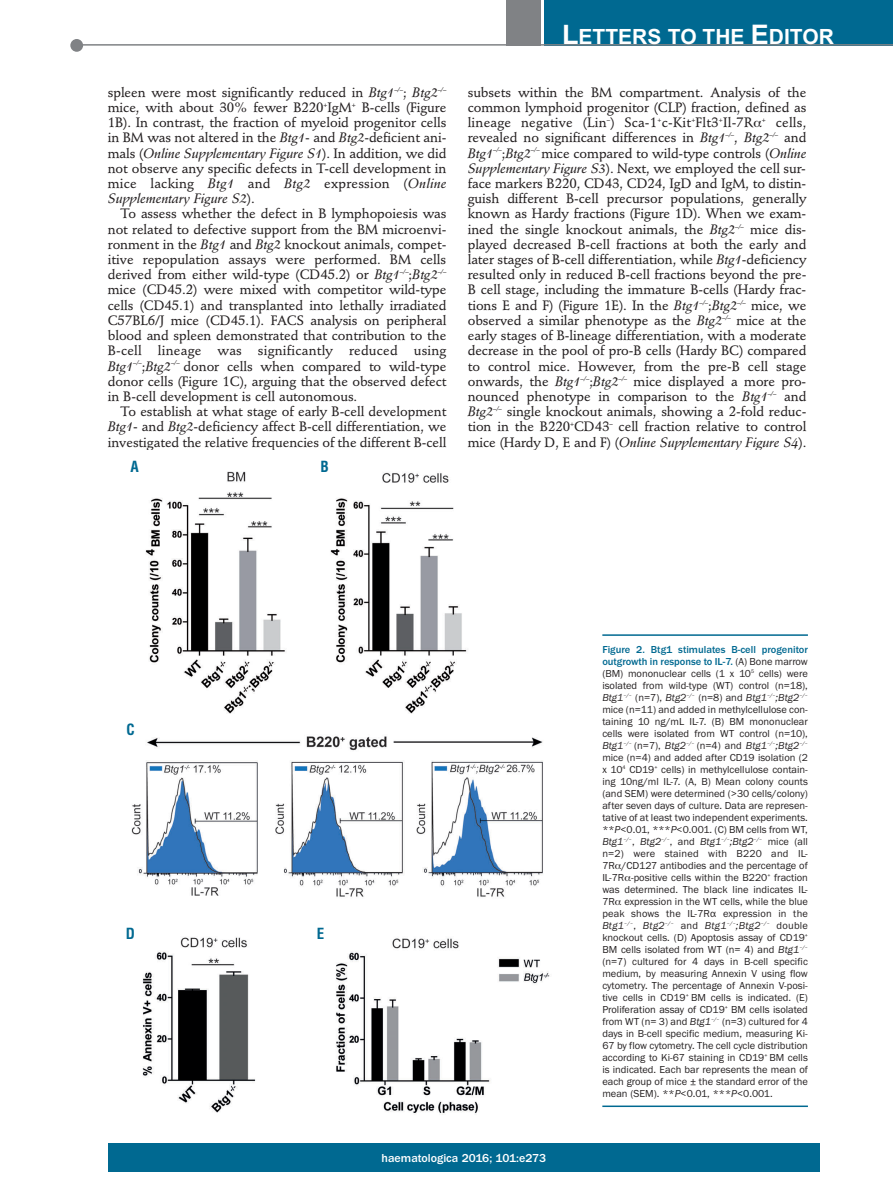
<style>
.page{position:relative;width:893px;height:1191px;background:#fff}
.page>*{position:absolute;margin:0;border:0;box-sizing:border-box;transform-origin:0 0}
.t1{font:700 21px "Arial";color:#fff}
.t2{font:700 condensed 15px "Helvetica";color:#006991}
.t3{font:500 13.5px/15.1px "Stempel Schneidler";letter-spacing:-.005em;color:#231f20;text-align:justify}
.t4{font:italic 13.5px "Stempel Schneidler Med";letter-spacing:-.005em;color:#231f20}
.t5{font:500 12px "Franklin Gothic";color:#fff}
.t6{font:10.5px/12px "Franklin Gothic";color:#231f20;text-align:justify}
.s1{font-family:"Stempel Schneidler Med";font-weight:400;font-style:italic}
.s2{font-family:"Stempel Schneidler";font-weight:500;font-style:normal}
.s3{font-size:27px}
.s4{font-weight:500;color:#006991}
.s5{font-style:italic}
</style>
<div class="page">
<div style="left:107px;top:1143px;width:713px;height:28px;background:#006991"></div>
<div style="left:544px;top:0;width:349px;height:45px;background:#006991"></div>
<div style="left:506px;top:0;width:34px;height:45px;background:#808285"></div>
<div style="left:70px;top:39px;width:13px;height:13px;background:#808285;border-radius:50%"></div>
<hr style="left:78px;top:44px;width:815px;height:2px;background:#808285">
<img style="left:131px;top:471px;width:419px;height:644px">
<hr style="left:602px;top:634px;width:206px;height:2px;background:#006991">
<hr style="left:602px;top:1105px;width:206px;height:2px;background:#006991">
<svg style="left:131px;top:724px;width:3px;height:11px"></svg>
<p class="t3" style="left:108px;top:86px;width:340px">spleen were most significantly reduced in <span class="s1">Btg1</span><sup>–/–</sup>; <span class="s1">Btg2</span><sup>–/– </sup>mice, with about 30% fewer B220<sup>+</sup>IgM<sup>+</sup> B-cells (Figure 1B). In contrast, the fraction of myeloid progenitor cells in BM was not altered in the <span class="s1">Btg1</span>- and <span class="s1">Btg2</span>-deficient ani-</p>
<p class="t4" style="left:108px;top:147px;width:340px"><span class="s2">mals (</span>Online Supplementary Figure S1<span class="s2">). In addition, we did</span></p>
<p class="t3" style="left:108px;top:162px;width:340px">not observe any specific defects in T-cell development in mice lacking <span class="s1">Btg1</span> and <span class="s1">Btg2</span> expression (<span class="s1">Online</span></p>
<p class="t4" style="left:108px;top:193px;width:149px">Supplementary Figure S2<span class="s2">).</span></p>
<p class="t3" style="left:108px;top:207px;width:340px;text-indent:13px">To assess whether the defect in B lymphopoiesis was not related to defective support from the BM microenvi&shy;ronment in the <span class="s1">Btg1</span> and <span class="s1">Btg2</span> knockout animals, compet&shy;itive repopulation assays were performed. BM cells derived from either wild-type (CD45.2) or <span class="s1">Btg1</span><sup>–/–</sup>;<span class="s1">Btg2</span><sup>–/– </sup>mice (CD45.2) were mixed with competitor wild-type cells (CD45.1) and transplanted into lethally irradiated C57BL6/J mice (CD45.1). FACS analysis on peripheral blood and spleen demonstrated that contribution to the B-cell lineage was significantly reduced using <span class="s1">Btg1</span><sup>–/–</sup>;<span class="s1">Btg2</span><sup>–/–</sup> donor cells when compared to wild-type donor cells (Figure 1C), arguing that the observed defect in B-cell development is cell autonomous.</p>
<p class="t3" style="left:108px;top:405px;width:340px;text-indent:13px">To establish at what stage of early B-cell development <span class="s1">Btg1</span>- and <span class="s1">Btg2</span>-deficiency affect B-cell differentiation, we investigated the relative frequencies of the different B-cell</p>
<p class="t2" style="left:130px;top:458px;width:10px">A</p>
<p class="t2" style="left:320px;top:458px;width:10px">B</p>
<h1 class="t1" style="left:562px;top:25px;width:273px"><span class="s3">L</span>ETTERS TO THE <span class="s3">E</span>DITOR</h1>
<p class="t3" style="left:468px;top:86px;width:340px">subsets within the BM compartment. Analysis of the common lymphoid progenitor (CLP) fraction, defined as lineage negative (Lin<sup>–</sup>) Sca-1<sup>+</sup>c-Kit<sup>+</sup>Flt3<sup>+</sup>Il-7R <sup>+</sup> cells, revealed no significant differences in <span class="s1">Btg1</span><sup>–/–</sup>, <span class="s1">Btg2</span><sup>–/–</sup> and <span class="s1">Btg1</span><sup>–/–</sup>;<span class="s1">Btg2</span><sup>–/–</sup> mice compared to wild-type controls (<span class="s1">Online Supplementary Figure S3</span>). Next, we employed the cell sur&shy;face markers B220, CD43, CD24, IgD and IgM, to distin&shy;guish different B-cell precursor populations, generally known as Hardy fractions (Figure 1D). When we exam&shy;ined the single knockout animals, the <span class="s1">Btg2</span><sup>–/–</sup> mice dis&shy;played decreased B-cell fractions at both the early and later stages of B-cell differentiation, while <span class="s1">Btg1</span>-deficiency resulted only in reduced B-cell fractions beyond the pre-B cell stage, including the immature B-cells (Hardy frac&shy;tions E and F) (Figure 1E). In the <span class="s1">Btg1</span><sup>–/–</sup>;<span class="s1">Btg2</span><sup>–/–</sup> mice, we observed a similar phenotype as the <span class="s1">Btg2</span><sup>–/–</sup> mice at the early stages of B-lineage differentiation, with a moderate decrease in the pool of pro-B cells (Hardy BC) compared to control mice. However, from the pre-B cell stage onwards, the <span class="s1">Btg1</span><sup>–/–</sup>;<span class="s1">Btg2</span><sup>–/–</sup> mice displayed a more pro&shy;nounced phenotype in comparison to the <span class="s1">Btg1</span><sup>–/–</sup> and <span class="s1">Btg2</span><sup>–/–</sup> single knockout animals, showing a 2-fold reduc&shy;tion in the B220<sup>+</sup>CD43<sup>–</sup> cell fraction relative to control</p>
<p class="t4" style="left:468px;top:436px;width:340px"><span class="s2">mice (Hardy D, E and F) (</span>Online Supplementary Figure S4<span class="s2">).</span></p>
<p class="t2" style="left:126px;top:925px;width:11px">D</p>
<p class="t2" style="left:317px;top:925px;width:9px">E</p>
<p class="t6" style="left:602px;top:643px;width:207px"><span class="s4">Figure 2. Btg1 stimulates B-cell progenitor outgrowth in response to IL-7.</span> (A) Bone marrow (BM) mononuclear cells (1 x 10<sup>5</sup> cells) were isolated from wild-type (WT) control (n=18), <span class="s5">Btg1</span><sup>–/–</sup> (n=7), <span class="s5">Btg2</span><sup>–/–</sup> (n=8) and <span class="s5">Btg1</span><sup>–/–</sup><span class="s5">;Btg2</span><sup>–/– </sup>mice (n=11) and added in methylcellulose con&shy;taining 10 ng/mL IL-7. (B) BM mononuclear cells were isolated from WT control (n=10), <span class="s5">Btg1</span><sup>–/–</sup> (n=7), <span class="s5">Btg2</span><sup>–/–</sup> (n=4) and <span class="s5">Btg1</span><sup>–/–</sup><span class="s5">;Btg2</span><sup>–/– </sup>mice (n=4) and added after CD19 isolation (2 x 10<sup>4</sup> CD19<sup>+</sup> cells) in methylcellulose contain&shy;ing 10ng/ml IL-7. (A, B) Mean colony counts (and SEM) were determined (&gt;30 cells/colony) after seven days of culture. Data are represen&shy;tative of at least two independent experiments. **<span class="s5">P</span>&lt;0.01, ***<span class="s5">P</span>&lt;0.001. (C) BM cells from WT, <span class="s5">Btg1</span><sup>–/–</sup>, <span class="s5">Btg2</span><sup>–/–</sup>, and <span class="s5">Btg1</span><sup>–/–</sup><span class="s5">;Btg2</span><sup>–/–</sup> mice (all n=2) were stained with B220 and IL-7R /CD127 antibodies and the percentage of IL-7R -positive cells within the B220<sup>+</sup> fraction was determined. The black line indicates IL-7R expression in the WT cells, while the blue peak shows the IL-7Rα expression in the <span class="s5">Btg1</span><sup>–/–</sup>, <span class="s5">Btg2</span><sup>–/–</sup> and <span class="s5">Btg1</span><sup>–/–</sup><span class="s5">;Btg2</span><sup>–/–</sup> double knockout cells. (D) Apoptosis assay of CD19<sup>+ </sup>BM cells isolated from WT (n= 4) and <span class="s5">Btg1</span><sup>–/– </sup>(n=7) cultured for 4 days in B-cell specific medium, by measuring Annexin V using flow cytometry. The percentage of Annexin V-posi&shy;tive cells in CD19<sup>+</sup> BM cells is indicated. (E)<br>Proliferation assay of CD19<sup>+</sup> BM cells isolated from WT (n= 3) and <span class="s5">Btg1</span><sup>–/–</sup> (n=3) cultured for 4 days in B-cell specific medium, measuring Ki-67 by flow cytometry. The cell cycle distribution according to Ki-67 staining in CD19<sup>+</sup> BM cells is indicated. Each bar represents the mean of each group of mice ± the standard error of the mean (SEM). **<span class="s5">P</span>&lt;0.01, ***<span class="s5">P</span>&lt;0.001.</p>
<p class="t5" style="left:382px;top:1150px;width:166px">haematologica 2016; 101:e273</p>
</div>
